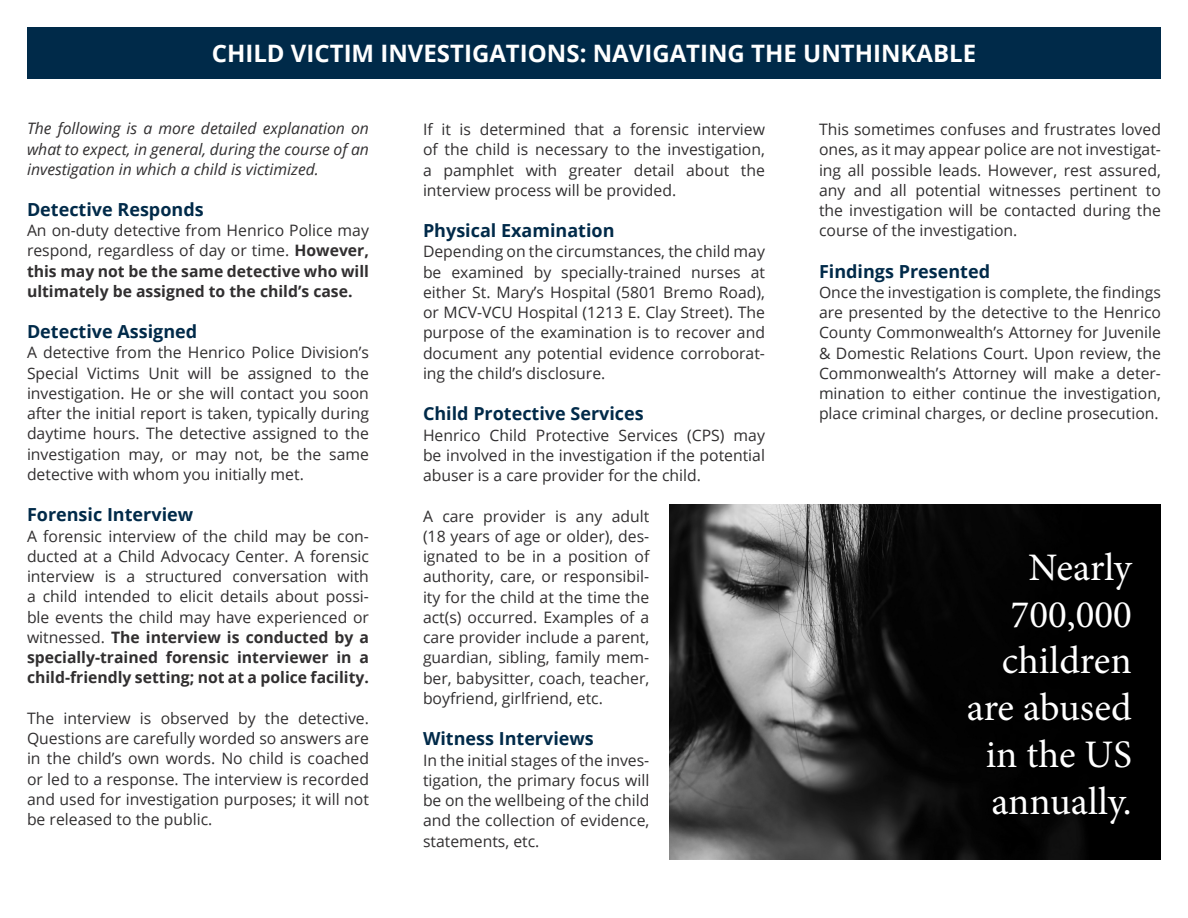
<style>
.page{position:relative;width:1188px;height:918px;background:#fff}
.page>*{position:absolute;margin:0;border:0;box-sizing:border-box;transform-origin:0 0}
.t1{font:39px "Minion Pro";color:#fff}
.t2{font:700 24px "Open Sans";color:#fff}
.t3{font:700 18px "Open Sans";color:#002a49}
.t4{font:15.75px/20.2px "Open Sans";color:#312f30;text-align:justify}
.t5{font:700 15.75px/20.2px "Open Sans";color:#312f30;text-align:justify}
.t6{font:italic 15.75px/20.2px "Open Sans";color:#312f30;text-align:justify}
.s1{font-weight:400}
.s2{font-weight:700}
</style>
<div class="page">
<div style="left:27px;top:27px;width:1134px;height:52px;background:#002a49"></div>
<img style="left:670px;top:504px;width:491px;height:355px">
<p class="t2" style="left:212px;top:36px;width:766px">CHILD VICTIM INVESTIGATIONS: NAVIGATING THE UNTHINKABLE</p>
<p class="t6" style="left:27px;top:118px;width:344px">The following is a more detailed explanation on what to expect, in general, during the course of an investigation in which a child is victimized.</p>
<p class="t4" style="left:819px;top:119px;width:344px">This sometimes confuses and frustrates loved ones, as it may appear police are not investigat&shy;ing all possible leads. However, rest assured, any and all potential witnesses pertinent to the investigation will be contacted during the course of the investigation.</p>
<p class="t3" style="left:819px;top:258px;width:173px">Findings Presented</p>
<p class="t4" style="left:819px;top:282px;width:344px">Once the investigation is complete, the findings are presented by the detective to the Henrico County Commonwealth’s Attorney for Juvenile &amp; Domestic Relations Court. Upon review, the Commonwealth’s Attorney will make a deter&shy;mination to either continue the investigation, place criminal charges, or decline prosecution.</p>
<p class="t4" style="left:423px;top:119px;width:344px">If it is determined that a forensic interview of the child is necessary to the investigation, a pamphlet with greater detail about the interview process will be provided.</p>
<p class="t3" style="left:423px;top:218px;width:193px">Physical Examination</p>
<p class="t4" style="left:423px;top:241px;width:344px">Depending on the circumstances, the child may be examined by specially-trained nurses at either St. Mary’s Hospital (5801 Bremo Road), or MCV-VCU Hospital (1213 E. Clay Street). The purpose of the examination is to recover and document any potential evidence corroborat&shy;ing the child’s disclosure.</p>
<p class="t3" style="left:423px;top:401px;width:222px">Child Protective Services</p>
<p class="t4" style="left:423px;top:424px;width:344px">Henrico Child Protective Services (CPS) may be involved in the investigation if the potential abuser is a care provider for the child.</p>
<p class="t4" style="left:423px;top:505px;width:228px">A care provider is any adult (18 years of age or older), des&shy;ignated to be in a position of authority, care, or responsibil&shy;ity for the child at the time the act(s) occurred. Examples of a care provider include a parent, guardian, sibling, family mem&shy;ber, babysitter, coach, teacher, boyfriend, girlfriend, etc.</p>
<p class="t3" style="left:423px;top:726px;width:172px">Witness Interviews</p>
<p class="t4" style="left:423px;top:749px;width:228px">In the initial stages of the inves&shy;tigation, the primary focus will be on the wellbeing of the child and the collection of evidence, statements, etc.</p>
<p class="t3" style="left:27px;top:197px;width:178px">Detective Responds</p>
<p class="t5" style="left:27px;top:220px;width:344px"><span class="s1">An on-duty detective from Henrico Police may respond, regardless of day or time.</span> However, this may not be the same detective who will ultimately be assigned to the child’s case.</p>
<p class="t3" style="left:27px;top:319px;width:172px">Detective Assigned</p>
<p class="t4" style="left:27px;top:342px;width:344px">A detective from the Henrico Police Division’s Special Victims Unit will be assigned to the investigation. He or she will contact you soon after the initial report is taken, typically during daytime hours. The detective assigned to the investigation may, or may not, be the same detective with whom you initially met.</p>
<p class="t3" style="left:27px;top:502px;width:168px">Forensic Interview</p>
<p class="t4" style="left:27px;top:525px;width:344px">A forensic interview of the child may be con&shy;ducted at a Child Advocacy Center. A forensic interview is a structured conversation with a child intended to elicit details about possi&shy;ble events the child may have experienced or witnessed. <span class="s2">The interview is conducted by a specially-trained forensic interviewer in a child-friendly setting; not at a police facility.</span></p>
<p class="t4" style="left:27px;top:708px;width:344px">The interview is observed by the detective.<br>Questions are carefully worded so answers are in the child’s own words. No child is coached or led to a response. The interview is recorded and used for investigation purposes; it will not be released to the public.</p>
<p class="t1" style="left:1028px;top:541px;width:105px">Nearly</p>
<p class="t1" style="left:1011px;top:588px;width:123px">700,000</p>
<p class="t1" style="left:1002px;top:635px;width:132px">children</p>
<p class="t1" style="left:967px;top:682px;width:166px">are abused</p>
<p class="t1" style="left:986px;top:728px;width:148px">in the US</p>
<p class="t1" style="left:991px;top:775px;width:142px">annually.</p>
</div>
